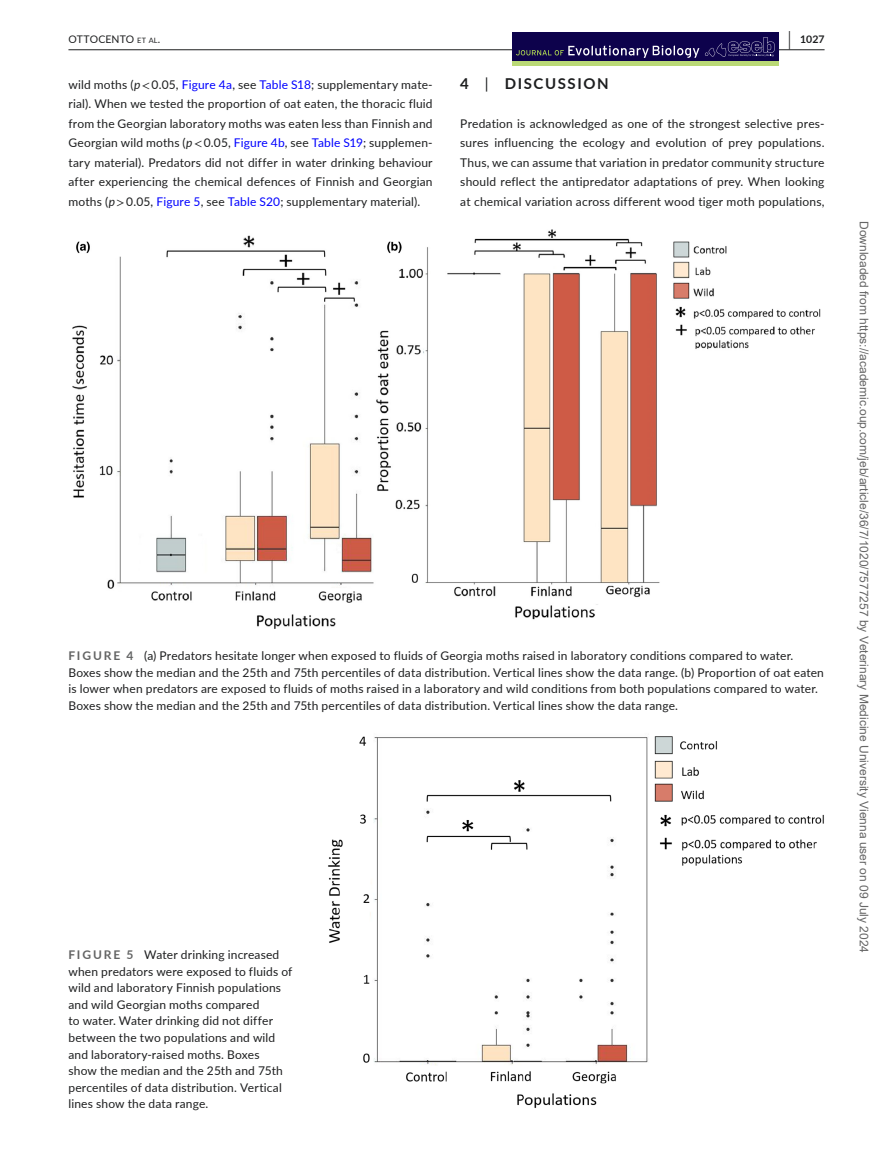
<style>
.page{position:relative;width:893px;height:1174px;background:#fff}
.page>*{position:absolute;margin:0;border:0;box-sizing:border-box;transform-origin:0 0}
.t1{font:700 15px "Lato";letter-spacing:.11em;color:#1d1e1f}
.t2{font:12px/16.5px "Lato";letter-spacing:.015em;color:#1d1e1f;text-align:justify}
.t3{font:12px "Arial";color:#666}
.t4{font:10.5px "Lato Regular 2";letter-spacing:.01em;color:#1d1e1f}
.t5{font:700 10.5px "Lato";color:#1d1e1f}
.s1{font-family:"Lato";font-size:7.35px}
.s2{font-family:"Lato Bold 2";font-weight:400;font-size:19.5px}
.s3{font-style:italic}
.s4{font-family:"STIX"}
.s5{color:#00f}
.s6{font-family:"Lato Regular 2";color:#00f}
.s7{font-family:"Lato Regular 2";font-weight:400}
.s8{font-weight:700;color:#636464}
</style>
<div class="page">
<hr style="left:68px;top:49px;width:756px;height:1px;background:#1d1e1f">
<div style="left:512px;top:33px;width:267px;height:33px;background:#0d024c"></div>
<hr style="left:512px;top:62px;width:267px;height:4px;background:#bad976">
<svg style="left:516px;top:45px;width:183px;height:13px"></svg>
<svg style="left:705px;top:37px;width:70px;height:20px"></svg>
<img style="left:72px;top:230px;width:749px;height:398px">
<img style="left:328px;top:736px;width:496px;height:372px">
<p class="t4" style="left:68px;top:31px;width:93px">OTTOCENTO <span class="s1">et al</span>.</p>
<p class="t5" style="left:789px;top:31px;width:37px"><span class="s2">|</span> 1027</p>
<p class="t2" style="left:68px;top:74px;width:366px;line-height:19.5px">wild moths (<span class="s3">p</span><span class="s4">&lt;</span> 0.05, <span class="s5">Figure</span> <span class="s6">4a</span>, see <span class="s6">Table</span> <span class="s5">S18</span>; supplementary mate&shy;rial). When we tested the proportion of oat eaten, the thoracic fluid from the Georgian laboratory moths was eaten less than Finnish and Georgian wild moths (<span class="s3">p</span><span class="s4">&lt;</span> 0.05, <span class="s5">Figure</span> <span class="s6">4b</span>, see <span class="s6">Table</span> <span class="s5">S19</span>; supplemen&shy;tary material). Predators did not differ in water drinking behaviour after experiencing the chemical defences of Finnish and Georgian moths (<span class="s3">p</span><span class="s4">&gt;</span> 0.05, <span class="s5">Figure</span> <span class="s6">5</span>, see <span class="s6">Table</span> <span class="s5">S20</span>; supplementary material).</p>
<p class="t1" style="left:460px;top:72px;width:150px">4 <span class="s7">|</span> DISCUSSION</p>
<p class="t2" style="left:460px;top:113px;width:366px;line-height:19.5px">Predation is acknowledged as one of the strongest selective pres&shy;sures influencing the ecology and evolution of prey populations.<br>Thus, we can assume that variation in predator community structure should reflect the antipredator adaptations of prey. When looking at chemical variation across different wood tiger moth populations,</p>
<p class="t2" style="left:68px;top:647px;width:757px;text-align:left"><span class="s8">FIGURE 4</span> (a) Predators hesitate longer when exposed to fluids of Georgia moths raised in laboratory conditions compared to water.<br>Boxes show the median and the 25th and 75th percentiles of data distribution. Vertical lines show the data range. (b) Proportion of oat eaten is lower when predators are exposed to fluids of moths raised in a laboratory and wild conditions from both populations compared to water.<br>Boxes show the median and the 25th and 75th percentiles of data distribution. Vertical lines show the data range.</p>
<p class="t2" style="left:68px;top:946px;width:225px;text-align:left"><span class="s8">FIGURE 5</span> Water drinking increased when predators were exposed to fluids of wild and laboratory Finnish populations and wild Georgian moths compared<br>to water. Water drinking did not differ between the two populations and wild and laboratory-raised moths. Boxes<br>show the median and the 25th and 75th percentiles of data distribution. Vertical lines show the data range.</p>
<p class="t3" style="left:868px;top:221px;width:733px;rotate:90deg">Downloaded from https://academic.oup.com/jeb/article/36/7/1020/7577257 by Veterinary Medicine University Vienna user on 09 July 2024</p>
</div>
